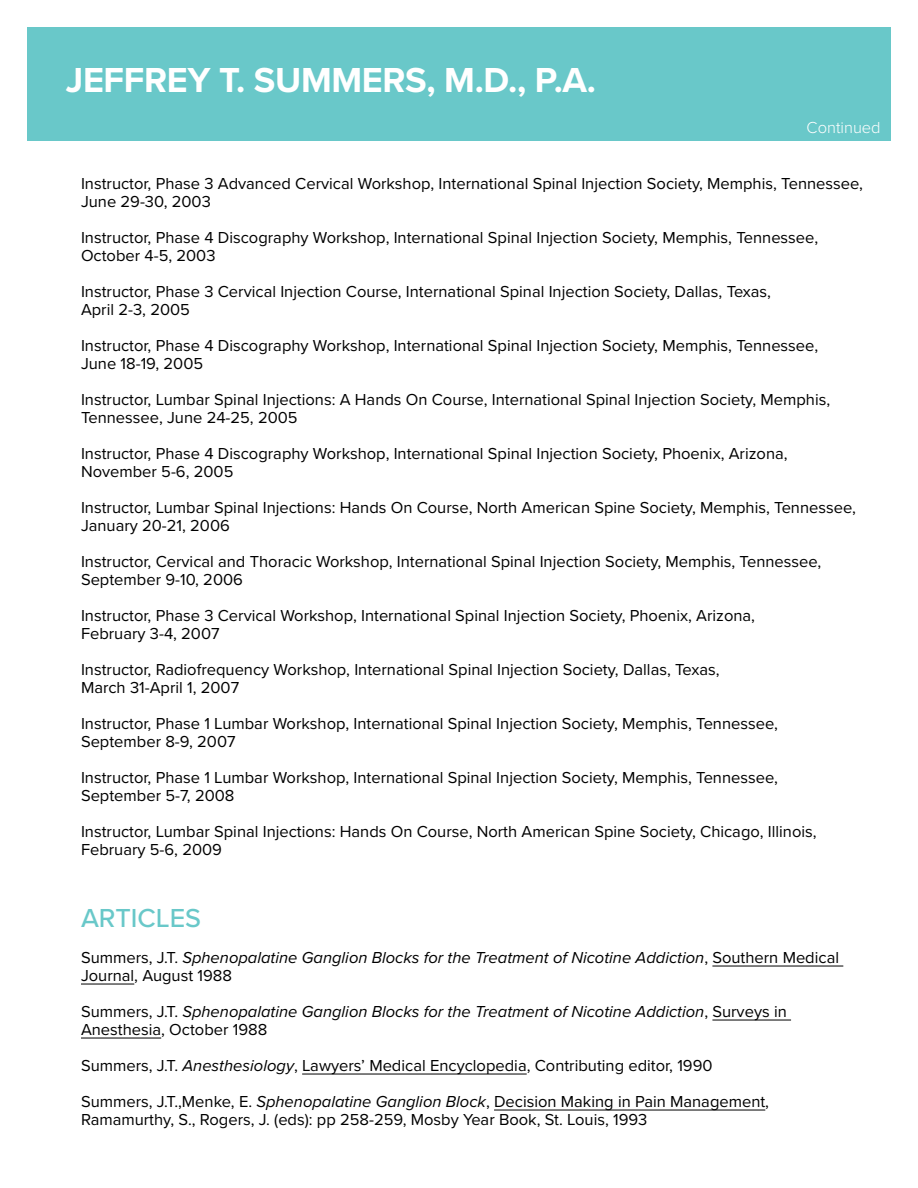
<style>
.page{position:relative;width:918px;height:1188px;background:#fff}
.page>*{position:absolute;margin:0;border:0;box-sizing:border-box;transform-origin:0 0}
.t1{font:700 36px "Proxima Nova";letter-spacing:-.01em;color:#fff}
.t2{font:500 27px "Proxima Nova";color:#69c8c9}
.t3{font:16.5px/18px "Proxima Nova";color:#000}
.t4{font:italic 16.5px/18px "Proxima Nova";color:#000}
.t5{font:300 16.5px "Proxima Nova";color:#fff}
.s1{font-style:normal}
.s2{font-style:italic}
</style>
<div class="page">
<hr style="left:712px;top:966px;width:131px;height:1px;background:#000">
<hr style="left:81px;top:984px;width:53px;height:1px;background:#000">
<hr style="left:712px;top:1020px;width:79px;height:1px;background:#000">
<hr style="left:81px;top:1038px;width:80px;height:1px;background:#000">
<hr style="left:302px;top:1074px;width:225px;height:1px;background:#000">
<hr style="left:494px;top:1110px;width:271px;height:1px;background:#000">
<div style="left:27px;top:27px;width:864px;height:113px;background:#69c8c9"></div>
<p class="t1" style="left:66px;top:53px;width:532px">JEFFREY T. SUMMERS, M.D., P.A.</p>
<p class="t5" style="left:807px;top:115px;width:76px">Continued</p>
<p class="t3" style="left:81px;top:174px;width:784px">Instructor, Phase 3 Advanced Cervical Workshop, International Spinal Injection Society, Memphis, Tennessee,<br>June 29-30, 2003</p>
<p class="t3" style="left:81px;top:228px;width:739px">Instructor, Phase 4 Discography Workshop, International Spinal Injection Society, Memphis, Tennessee,<br>October 4-5, 2003</p>
<p class="t3" style="left:81px;top:282px;width:692px">Instructor, Phase 3 Cervical Injection Course, International Spinal Injection Society, Dallas, Texas,</p>
<p class="t3" style="left:81px;top:300px;width:110px">April 2-3, 2005</p>
<p class="t3" style="left:81px;top:336px;width:739px">Instructor, Phase 4 Discography Workshop, International Spinal Injection Society, Memphis, Tennessee,</p>
<p class="t3" style="left:81px;top:354px;width:124px">June 18-19, 2005</p>
<p class="t3" style="left:81px;top:390px;width:751px">Instructor, Lumbar Spinal Injections: A Hands On Course, International Spinal Injection Society, Memphis,<br>Tennessee, June 24-25, 2005</p>
<p class="t3" style="left:81px;top:444px;width:708px">Instructor, Phase 4 Discography Workshop, International Spinal Injection Society, Phoenix, Arizona,<br>November 5-6, 2005</p>
<p class="t3" style="left:81px;top:498px;width:777px">Instructor, Lumbar Spinal Injections: Hands On Course, North American Spine Society, Memphis, Tennessee,<br>January 20-21, 2006</p>
<p class="t3" style="left:81px;top:552px;width:742px">Instructor, Cervical and Thoracic Workshop, International Spinal Injection Society, Memphis, Tennessee,<br>September 9-10, 2006</p>
<p class="t3" style="left:81px;top:606px;width:676px">Instructor, Phase 3 Cervical Workshop, International Spinal Injection Society, Phoenix, Arizona,</p>
<p class="t3" style="left:81px;top:624px;width:140px">February 3-4, 2007</p>
<p class="t3" style="left:81px;top:660px;width:640px">Instructor, Radiofrequency Workshop, International Spinal Injection Society, Dallas, Texas,</p>
<p class="t3" style="left:81px;top:678px;width:160px">March 31-April 1, 2007</p>
<p class="t3" style="left:81px;top:714px;width:699px">Instructor, Phase 1 Lumbar Workshop, International Spinal Injection Society, Memphis, Tennessee,</p>
<p class="t3" style="left:81px;top:732px;width:156px">September 8-9, 2007</p>
<p class="t3" style="left:81px;top:768px;width:699px">Instructor, Phase 1 Lumbar Workshop, International Spinal Injection Society, Memphis, Tennessee,</p>
<p class="t3" style="left:81px;top:786px;width:155px">September 5-7, 2008</p>
<p class="t3" style="left:81px;top:822px;width:737px">Instructor, Lumbar Spinal Injections: Hands On Course, North American Spine Society, Chicago, Illinois,<br>February 5-6, 2009</p>
<p class="t2" style="left:81px;top:898px;width:122px">ARTICLES</p>
<p class="t4" style="left:81px;top:948px;width:760px"><span class="s1">Summers, J.T.</span> Sphenopalatine Ganglion Blocks for the Treatment of Nicotine Addiction<span class="s1">, Southern Medical<br>Journal, August 1988</span></p>
<p class="t4" style="left:81px;top:1002px;width:707px"><span class="s1">Summers, J.T.</span> Sphenopalatine Ganglion Blocks for the Treatment of Nicotine Addiction<span class="s1">, Surveys in<br>Anesthesia, October 1988</span></p>
<p class="t3" style="left:81px;top:1056px;width:633px">Summers, J.T. <span class="s2">Anesthesiology</span>, Lawyers’ Medical Encyclopedia, Contributing editor, 1990</p>
<p class="t3" style="left:81px;top:1092px;width:690px">Summers, J.T.,Menke, E. <span class="s2">Sphenopalatine Ganglion Block</span>, Decision Making in Pain Management,</p>
<p class="t3" style="left:81px;top:1110px;width:568px">Ramamurthy, S., Rogers, J. (eds): pp 258-259, Mosby Year Book, St. Louis, 1993</p>
</div>
